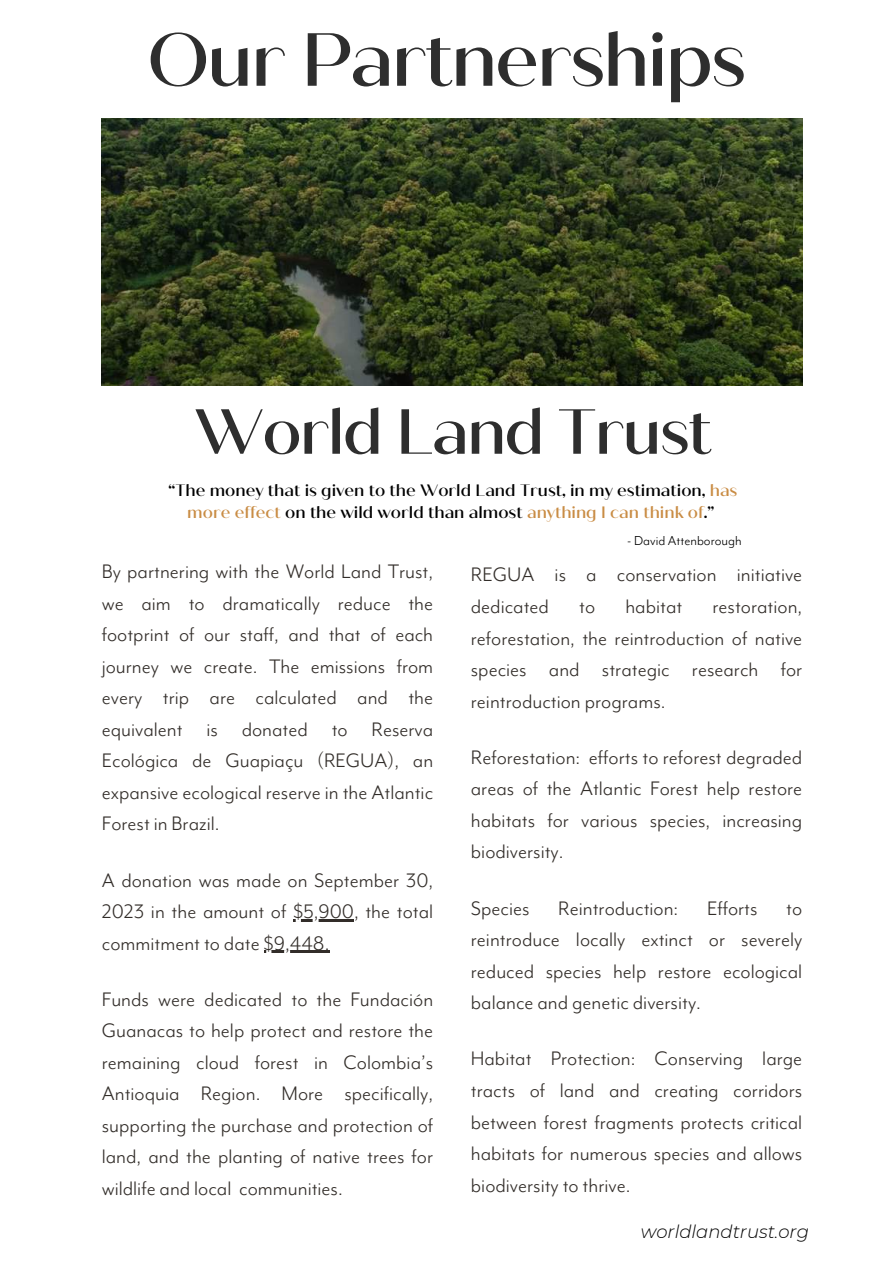
<style>
.page{position:relative;width:894px;height:1264px;background:#fff}
.page>*{position:absolute;margin:0;border:0;box-sizing:border-box;transform-origin:0 0}
.t1{font:500 75px "Quiche Sans";letter-spacing:-.03em;color:#2e2e2e}
.t2{font:500 63.45px "Quiche Sans";letter-spacing:-.03em;color:#2e2e2e}
.t3{font:22.5px/31.5px "Mr Eaves Mod OT";color:#322d29;text-align:justify}
.t4{font:italic 300 18px "Montserrat";color:#000}
.t5{font:500 16.5px/22.5px "Quiche Sans";color:#000;text-align:center}
.t6{font:15px "Mr Eaves Mod OT";color:#000}
.s1{color:#c98c44}
</style>
<div class="page">
<img style="left:102px;top:118px;width:699px;height:268px">
<hr style="left:293px;top:919px;width:61px;height:2px;background:#322d29">
<hr style="left:263px;top:950px;width:66px;height:2px;background:#322d29">
<h1 class="t1" style="left:147px;top:15px;width:600px">Our Partnerships</h1>
<h2 class="t2" style="left:194px;top:394px;width:519px">World Land Trust</h2>
<p class="t5" style="left:168px;top:479px;width:570px">“The money that is given to the World Land Trust, in my estimation, <span class="s1">has more effect</span> on the wild world than almost <span class="s1">anything I can think of</span>.”</p>
<p class="t6" style="left:627px;top:532px;width:116px">- David Attenborough</p>
<p class="t3" style="left:102px;top:555px;width:333px">By partnering with the World Land Trust, we aim to dramatically reduce the footprint of our staff, and that of each journey we create. The emissions from every trip are calculated and the equivalent is donated to Reserva Ecológica de Guapiaçu (REGUA), an expansive ecological reserve in the Atlantic Forest in Brazil.</p>
<p class="t3" style="left:102px;top:863px;width:333px">A donation was made on September 30, 2023 in the amount of $5,900, the total commitment to date $9,448.</p>
<p class="t3" style="left:102px;top:983px;width:333px">Funds were dedicated to the Fundación Guanacas to help protect and restore the remaining cloud forest in Colombia’s Antioquia Region. More specifically, supporting the purchase and protection of land, and the planting of native trees for wildlife and local communities.</p>
<p class="t3" style="left:470px;top:559px;width:333px">REGUA is a conservation initiative dedicated</p>
<p class="t3" style="left:579px;top:590px;width:17px">to</p>
<p class="t3" style="left:625px;top:590px;width:58px">habitat</p>
<p class="t3" style="left:470px;top:590px;width:333px;text-indent:241px">restoration, reforestation, the reintroduction of native species and strategic research for reintroduction programs.</p>
<p class="t3" style="left:470px;top:741px;width:333px">Reforestation: efforts to reforest degraded areas of the Atlantic Forest help restore habitats for various species, increasing biodiversity.</p>
<p class="t3" style="left:470px;top:892px;width:60px">Species</p>
<p class="t3" style="left:558px;top:892px;width:121px">Reintroduction:</p>
<p class="t3" style="left:706px;top:892px;width:52px">Efforts</p>
<p class="t3" style="left:470px;top:892px;width:333px;text-indent:315px">to reintroduce locally extinct or severely reduced species help restore ecological balance and genetic diversity.</p>
<p class="t3" style="left:470px;top:1042px;width:333px">Habitat Protection: Conserving large tracts of land and creating corridors between forest fragments protects critical habitats for numerous species and allows biodiversity to thrive.</p>
<p class="t4" style="left:640px;top:1218px;width:169px">worldlandtrust.org</p>
</div>
